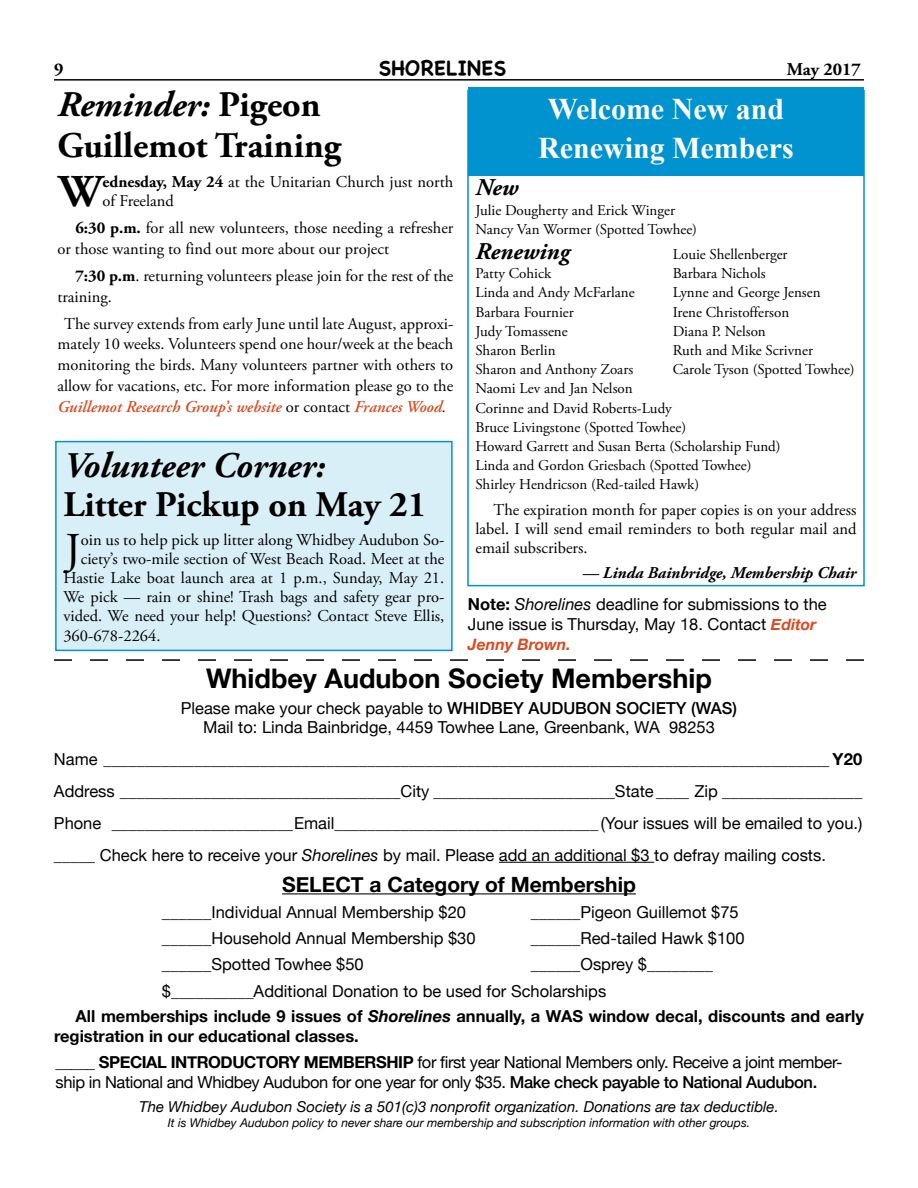
<style>
.page{position:relative;width:918px;height:1188px;background:#fff}
.page>*{position:absolute;margin:0;border:0;box-sizing:border-box;transform-origin:0 0}
.t1{font:45.45px "Adobe Garamond Pro";color:#000}
.t2{font:700 45.45px "Adobe Garamond Pro";color:#000}
.t3{font:700 36px/40.8px "Adobe Garamond Pro";color:#000}
.t4{font:italic 700 36px "Adobe Garamond Pro";color:#000}
.t5{font:700 30px/39px "Times New Roman";color:#fff;text-align:center}
.t6{font:700 27px "Helvetica Neue";color:#000}
.t7{font:italic 700 24px "Adobe Garamond Pro";color:#000}
.t8{font:700 21px "Helvetica Neue";color:#000}
.t9{font:700 21px "Chalkboard SE";color:#000}
.t10{font:700 18px "Adobe Garamond Pro";color:#000}
.t11{font:16.5px/21px "Adobe Garamond Pro";color:#000}
.t12{font:16.5px/31.8px "Helvetica Neue";color:#000;text-align:center}
.t13{font:700 16.5px/25.8px "Helvetica Neue";color:#000}
.t14{font:16.5px "Helvetica Neue";letter-spacing:-.025em;color:#000}
.t15{font:italic 700 16.5px "Adobe Garamond Pro";color:#000}
.t16{font:italic 700 15.75px "Helvetica Neue";color:#da4b22}
.t17{font:15px/19.2px "Adobe Garamond Pro";color:#000}
.t18{font:italic 15px "Helvetica Neue";color:#000}
.t19{font:italic 12px "Helvetica Neue";color:#000}
.s1{font-style:italic}
.s2{font-weight:700}
.s3{font-weight:600;font-style:italic;color:#da4b22}
.s4{font-weight:600}
.s5{font-weight:700;font-style:italic;font-size:15.75px;color:#da4b22}
.s6{font-weight:500}
.s7{font-weight:400}
</style>
<div class="page">
<hr style="left:54px;top:79px;width:810px;height:2px;background:#000">
<svg style="left:54px;top:659px;width:810px;height:2px"></svg>
<hr style="left:499px;top:862px;width:155px;height:1px;background:#000">
<hr style="left:282px;top:893px;width:354px;height:1px;background:#000">
<div style="left:468px;top:87px;width:396px;height:89px;background:#0193cf"></div>
<div style="left:467px;top:90px;width:398px;height:496px;border:2px solid #0193cf"></div>
<div style="left:56px;top:442px;width:396px;height:208px;background:#d9eff8"></div>
<div style="left:55px;top:441px;width:398px;height:210px;border:2px solid #0193cf"></div>
<p class="t10" style="left:54px;top:58px;width:11px">9</p>
<p class="t9" style="left:379px;top:55px;width:129px">SHORELINES</p>
<p class="t10" style="left:787px;top:58px;width:76px">May 2017</p>
<h2 class="t3" style="left:57px;top:85px;width:285px"><span class="s1">Reminder:</span> Pigeon<br>Guillemot Training</h2>
<h1 class="t2" style="left:59px;top:165px;width:45px">W</h1>
<p class="t11" style="left:103px;top:172px;width:352px;line-height:19.2px"><span class="s2">ednesday, May 24</span> at the Unitarian Church just north of Freeland</p>
<p class="t11" style="left:57px;top:218px;width:398px;text-indent:18px"><span class="s2">6:30 p.m.</span> for all new volunteers, those needing a refresher or those wanting to find out more about our project</p>
<p class="t11" style="left:57px;top:266px;width:398px;text-indent:18px"><span class="s2">7:30 p.m</span>. returning volunteers please join for the rest of the training.</p>
<p class="t11" style="left:57px;top:313px;width:398px;text-align:center">The survey extends from early June until late August, approxi&shy;mately 10 weeks. Volunteers spend one hour/week at the beach monitoring the birds. Many volunteers partner with others to allow for vacations, etc. For more information please go to the <span class="s3">Guillemot Research Group’s website</span> or contact <span class="s3">Frances Wood</span><span class="s1">.</span></p>
<h2 class="t4" style="left:63px;top:445px;width:263px">Volunteer Corner:</h2>
<h2 class="t3" style="left:63px;top:485px;width:365px">Litter Pickup on May 21</h2>
<h1 class="t1" style="left:65px;top:522px;width:17px">J</h1>
<p class="t11" style="left:81px;top:530px;width:365px">oin us to help pick up litter along Whidbey Audubon So-</p>
<p class="t11" style="left:81px;top:549px;width:365px">ciety’s two-mile section of West Beach Road. Meet at the</p>
<p class="t11" style="left:63px;top:568px;width:382px">Hastie Lake boat launch area at 1 p.m., Sunday, May 21.</p>
<p class="t11" style="left:63px;top:587px;width:382px">We pick — rain or shine! Trash bags and safety gear pro-</p>
<p class="t11" style="left:63px;top:606px;width:383px">vided. We need your help! Questions? Contact Steve Ellis,</p>
<p class="t11" style="left:63px;top:626px;width:99px">360-678-2264.</p>
<h3 class="t5" style="left:538px;top:88px;width:257px">Welcome New and<br>Renewing Members</h3>
<h3 class="t7" style="left:476px;top:174px;width:44px">New</h3>
<p class="t17" style="left:476px;top:201px;width:223px">Julie Dougherty and Erick Winger<br>Nancy Van Wormer (Spotted Towhee)</p>
<h3 class="t7" style="left:476px;top:237px;width:96px">Renewing</h3>
<p class="t17" style="left:476px;top:264px;width:161px">Patty Cohick<br>Linda and Andy McFarlane<br>Barbara Fournier<br>Judy Tomassene<br>Sharon Berlin<br>Sharon and Anthony Zoars<br>Naomi Lev and Jan Nelson</p>
<p class="t17" style="left:673px;top:245px;width:184px">Louie Shellenberger<br>Barbara Nichols<br>Lynne and George Jensen<br>Irene Christofferson<br>Diana P. Nelson<br>Ruth and Mike Scrivner<br>Carole Tyson (Spotted Towhee)</p>
<p class="t17" style="left:476px;top:399px;width:307px">Corinne and David Roberts-Ludy<br>Bruce Livingstone (Spotted Towhee)<br>Howard Garrett and Susan Berta (Scholarship Fund)<br>Linda and Gordon Griesbach (Spotted Towhee)<br>Shirley Hendricson (Red-tailed Hawk)</p>
<p class="t11" style="left:475px;top:500px;width:382px;line-height:19.2px;text-align:justify;text-indent:18px">The expiration month for paper copies is on your address label. I will send email reminders to both regular mail and email subscribers.</p>
<p class="t15" style="left:582px;top:563px;width:276px"><span class="s4">—</span> Linda Bainbridge, Membership Chair</p>
<p class="t12" style="left:468px;top:595px;width:360px;line-height:19.8px;text-align:left"><span class="s2">Note:</span> <span class="s1">Shorelines</span> deadline for submissions to the<br>June issue is Thursday, May 18. Contact <span class="s5">Editor</span></p>
<p class="t16" style="left:468px;top:632px;width:104px">Jenny Brown.</p>
<h3 class="t6" style="left:206px;top:657px;width:507px">Whidbey Audubon Society Membership</h3>
<p class="t12" style="left:181px;top:699px;width:558px;line-height:19.8px">Please make your check payable to <span class="s6">WHIDBEY AUDUBON SOCIETY (WAS)<br></span>Mail to: Linda Bainbridge, 4459 Towhee Lane, Greenbank, WA 98253</p>
<p class="t12" style="left:54px;top:744px;width:810px;text-align:justify">Name ________________________________________________________________________________________ <span class="s2">Y20<br></span>Address __________________________________City ______________________State ____ Zip _________________ Phone ______________________Email________________________________ (Your issues will be emailed to you.) _____ Check here to receive your <span class="s1">Shorelines</span> by mail. Please add an additional $3 to defray mailing costs.</p>
<p class="t8" style="left:282px;top:868px;width:355px">SELECT a Category of Membership</p>
<p class="t12" style="left:162px;top:898px;width:306px">______Individual Annual Membership $20</p>
<p class="t12" style="left:531px;top:898px;width:209px">______Pigeon Guillemot $75</p>
<p class="t12" style="left:162px;top:923px;width:315px">______Household Annual Membership $30</p>
<p class="t12" style="left:531px;top:923px;width:215px">______Red-tailed Hawk $100</p>
<p class="t12" style="left:162px;top:949px;width:203px">______Spotted Towhee $50</p>
<p class="t12" style="left:531px;top:949px;width:184px">______Osprey $________</p>
<p class="t12" style="left:162px;top:976px;width:446px">$__________Additional Donation to be used for Scholarships</p>
<p class="t13" style="left:76px;top:1004px;width:790px">All memberships include 9 issues of <span class="s1">Shorelines</span> annually, a WAS window decal, discounts and early</p>
<p class="t13" style="left:54px;top:1024px;width:790px">registration in our educational classes.<br><span class="s7">_____</span> SPECIAL INTRODUCTORY MEMBERSHIP <span class="s7">for first year National Members only. Receive a joint member-</span></p>
<p class="t14" style="left:56px;top:1070px;width:763px">ship in National and Whidbey Audubon for one year for only $35. <span class="s6">Make check payable to National Audubon.</span></p>
<p class="t18" style="left:139px;top:1096px;width:641px">The Whidbey Audubon Society is a 501(c)3 nonprofit organization. Donations are tax deductible.</p>
<p class="t19" style="left:168px;top:1114px;width:584px">It is Whidbey Audubon policy to never share our membership and subscription information with other groups.</p>
</div>
